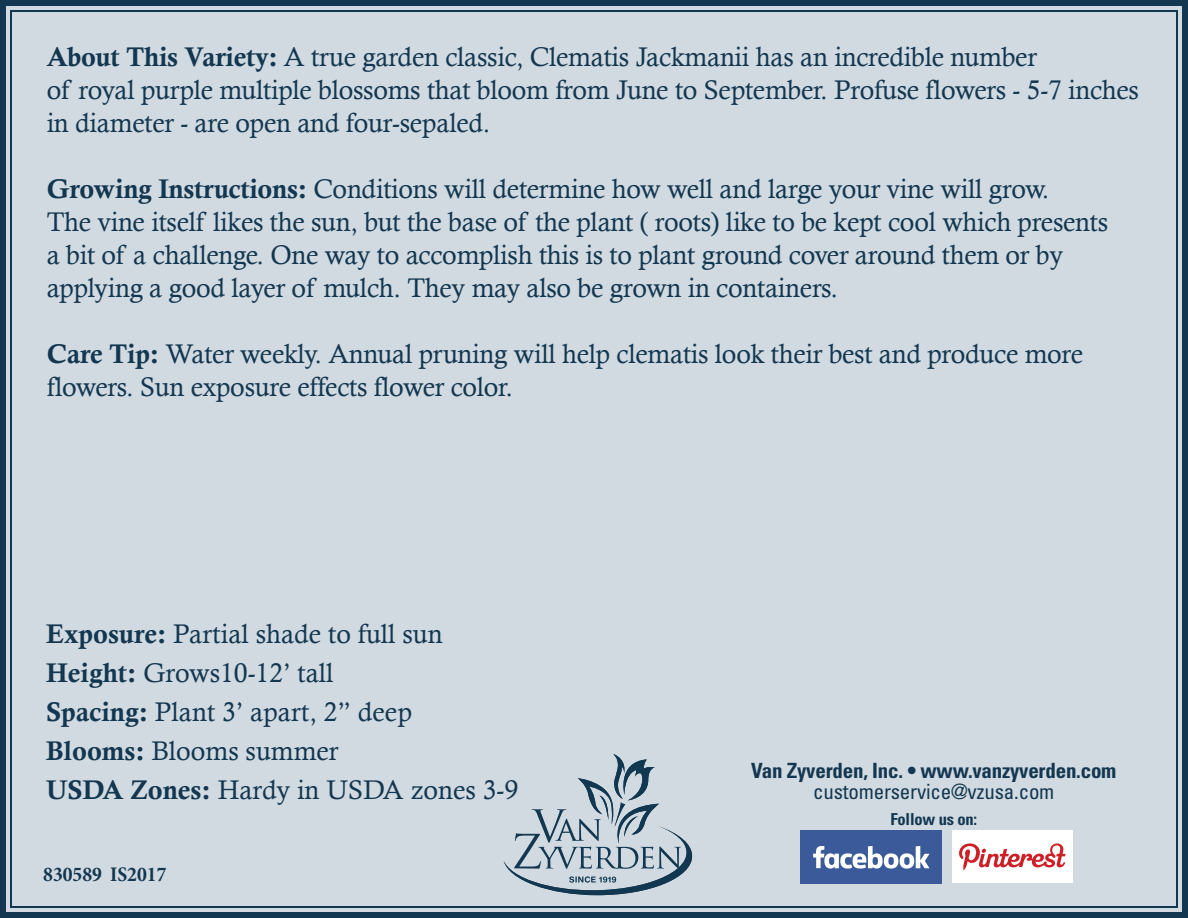
<style>
.page{position:relative;width:1188px;height:918px;background:#d1dae1}
.page>*{position:absolute;margin:0;border:0;box-sizing:border-box;transform-origin:0 0}
.t1{font:27px/33px "Calisto";letter-spacing:-.01em;color:#133750}
.t2{font:700 condensed 21px/21px "Univers";letter-spacing:-.01em;color:#133750;text-align:center}
.t3{font:700 condensed 21px "Minion Pro";color:#133750}
.t4{font:700 condensed 16.5px "Univers";letter-spacing:-.01em;color:#133750}
.s1{font-family:"Calis MT Bol"}
.s2{font-weight:400}
</style>
<div class="page">
<svg style="left:504px;top:754px;width:188px;height:141px;background:#b2c0ca"></svg>
<div style="left:952px;top:831px;width:121px;height:52px;background:#fff"></div>
<svg style="left:959px;top:843px;width:107px;height:27px"></svg>
<div style="left:801px;top:831px;width:141px;height:52px;background:#3b5a9a"></div>
<svg style="left:813px;top:846px;width:117px;height:23px"></svg>
<p class="t1" style="left:47px;top:40px;width:992px"><span class="s1">About This Variety:</span> A true garden classic, Clematis Jackmanii has an incredible number</p>
<p class="t1" style="left:47px;top:73px;width:1094px">of royal purple multiple blossoms that bloom from June to September. Profuse flowers - 5-7 inches in diameter - are open and four-sepaled.</p>
<p class="t1" style="left:47px;top:172px;width:1004px"><span class="s1">Growing Instructions:</span> Conditions will determine how well and large your vine will grow.</p>
<p class="t1" style="left:47px;top:205px;width:1063px">The vine itself likes the sun, but the base of the plant ( roots) like to be kept cool which presents</p>
<p class="t1" style="left:47px;top:238px;width:1018px">a bit of a challenge. One way to accomplish this is to plant ground cover around them or by</p>
<p class="t1" style="left:47px;top:271px;width:793px">applying a good layer of mulch. They may also be grown in containers.</p>
<p class="t1" style="left:47px;top:337px;width:1038px"><span class="s1">Care Tip:</span> Water weekly. Annual pruning will help clematis look their best and produce more</p>
<p class="t1" style="left:47px;top:370px;width:468px">flowers. Sun exposure effects flower color.</p>
<p class="t1" style="left:46px;top:617px;width:398px"><span class="s1">Exposure:</span> Partial shade to full sun</p>
<p class="t1" style="left:46px;top:656px;width:289px"><span class="s1">Height:</span> Grows10-12’ tall</p>
<p class="t1" style="left:46px;top:695px;width:367px"><span class="s1">Spacing:</span> Plant 3’ apart, 2” deep</p>
<p class="t1" style="left:46px;top:734px;width:294px"><span class="s1">Blooms:</span> Blooms summer</p>
<p class="t1" style="left:46px;top:773px;width:473px"><span class="s1">USDA Zones:</span> Hardy in USDA zones 3-9</p>
<p class="t3" style="left:43px;top:860px;width:125px">830589 IS2017</p>
<p class="t2" style="left:751px;top:759px;width:367px">Van Zyverden, Inc. • www.vanzyverden.com <span class="s2">customerservice@vzusa.com</span></p>
<p class="t4" style="left:890px;top:809px;width:88px">Follow us on:</p>
</div>
